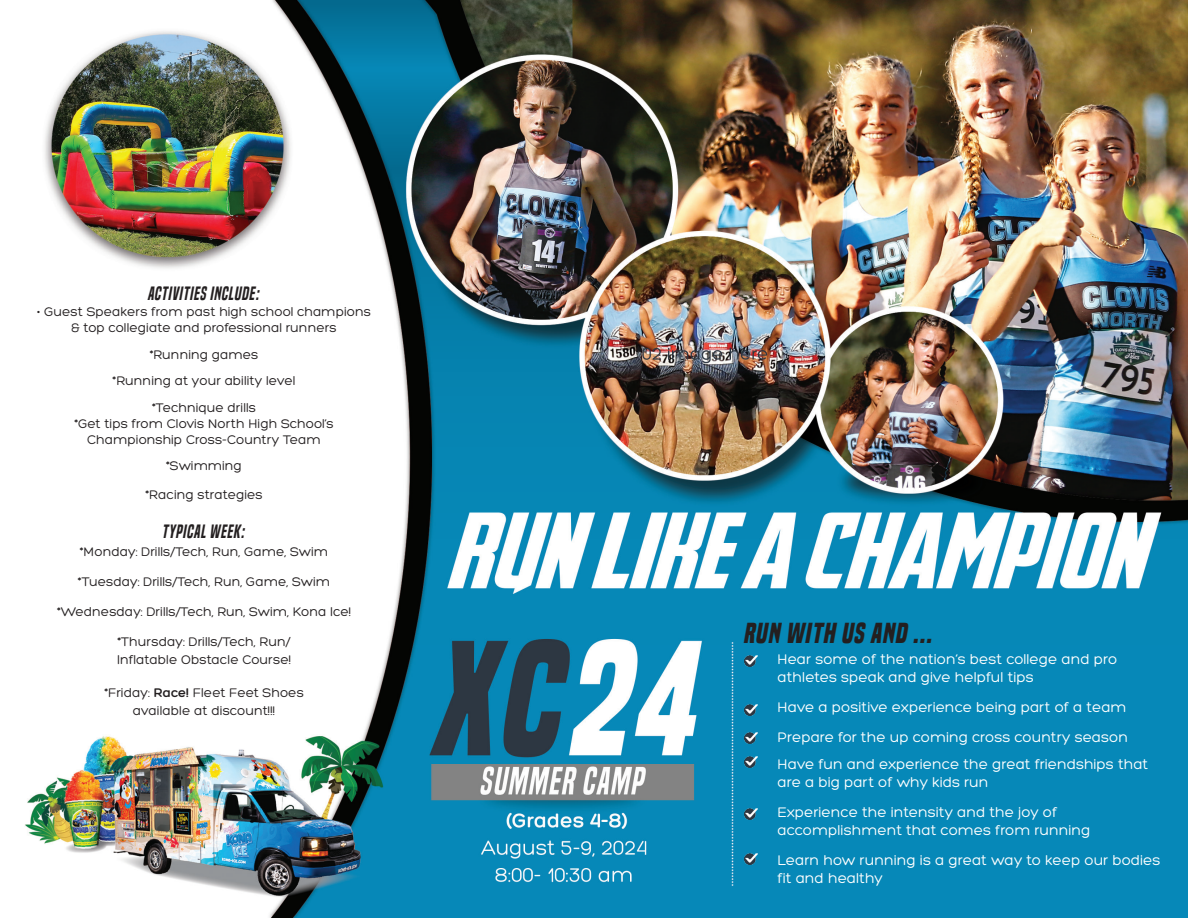
<style>
.page{position:relative;width:1188px;height:918px;background:#fff}
.page>*{position:absolute;margin:0;border:0;box-sizing:border-box;transform-origin:0 0}
.t1{font:italic 700 27px "Built Titling Rg";color:#231f20}
.t2{font:italic 18px "Built Titling Sb";color:#231f20}
.t3{font:15px/18px "Hero";color:#fff}
.t4{font:13.5px/16.2px "Hero";color:#231f20;text-align:center}
.s1{font-weight:700}
</style>
<div class="page">
<img style="left:25px;top:0;width:1163px;height:918px">
<svg style="left:744px;top:655px;width:13px;height:11px"></svg>
<svg style="left:744px;top:705px;width:13px;height:11px"></svg>
<svg style="left:744px;top:732px;width:13px;height:11px"></svg>
<svg style="left:744px;top:757px;width:13px;height:11px"></svg>
<svg style="left:744px;top:808px;width:13px;height:12px"></svg>
<svg style="left:744px;top:853px;width:13px;height:11px"></svg>
<p class="t2" style="left:148px;top:283px;width:114px">ACTIVITIES INCLUDE:</p>
<p class="t4" style="left:37px;top:304px;width:335px">• Guest Speakers from past high school champions &amp; top collegiate and professional runners</p>
<p class="t4" style="left:150px;top:346px;width:110px">*Running games</p>
<p class="t4" style="left:113px;top:373px;width:184px">*Running at your ability level</p>
<p class="t4" style="left:152px;top:399px;width:105px">*Technique drills</p>
<p class="t4" style="left:74px;top:415px;width:261px">*Get tips from Clovis North High School’s</p>
<p class="t4" style="left:87px;top:432px;width:235px">Championship Cross-Country Team</p>
<p class="t4" style="left:166px;top:458px;width:77px">*Swimming</p>
<p class="t4" style="left:146px;top:486px;width:119px">*Racing strategies</p>
<p class="t2" style="left:162px;top:521px;width:85px">TYPICAL WEEK:</p>
<p class="t4" style="left:80px;top:544px;width:250px">*Monday: Drills/Tech, Run, Game, Swim</p>
<p class="t4" style="left:78px;top:574px;width:254px">*Tuesday: Drills/Tech, Run, Game, Swim</p>
<p class="t4" style="left:57px;top:604px;width:296px">*Wednesday: Drills/Tech, Run, Swim, Kona Ice!</p>
<p class="t4" style="left:118px;top:634px;width:175px">*Thursday: Drills/Tech, Run/</p>
<p class="t4" style="left:117px;top:652px;width:176px">Inflatable Obstacle Course!</p>
<p class="t4" style="left:104px;top:685px;width:201px">*Friday: <span class="s1">Race!</span> Fleet Feet Shoes</p>
<p class="t4" style="left:133px;top:703px;width:144px">available at discount!!!</p>
<p class="t1" style="left:744px;top:617px;width:191px">RUN WITH US AND ...</p>
<p class="t3" style="left:778px;top:651px;width:341px">Hear some of the nation’s best college and pro athletes speak and give helpful tips</p>
<p class="t3" style="left:778px;top:699px;width:351px">Have a positive experience being part of a team</p>
<p class="t3" style="left:778px;top:729px;width:352px">Prepare for the up coming cross country season</p>
<p class="t3" style="left:778px;top:756px;width:372px">Have fun and experience the great friendships that are a big part of why kids run</p>
<p class="t3" style="left:778px;top:804px;width:314px">Experience the intensity and the joy of accomplishment that comes from running</p>
<p class="t3" style="left:778px;top:852px;width:384px">Learn how running is a great way to keep our bodies fit and healthy</p>
</div>
